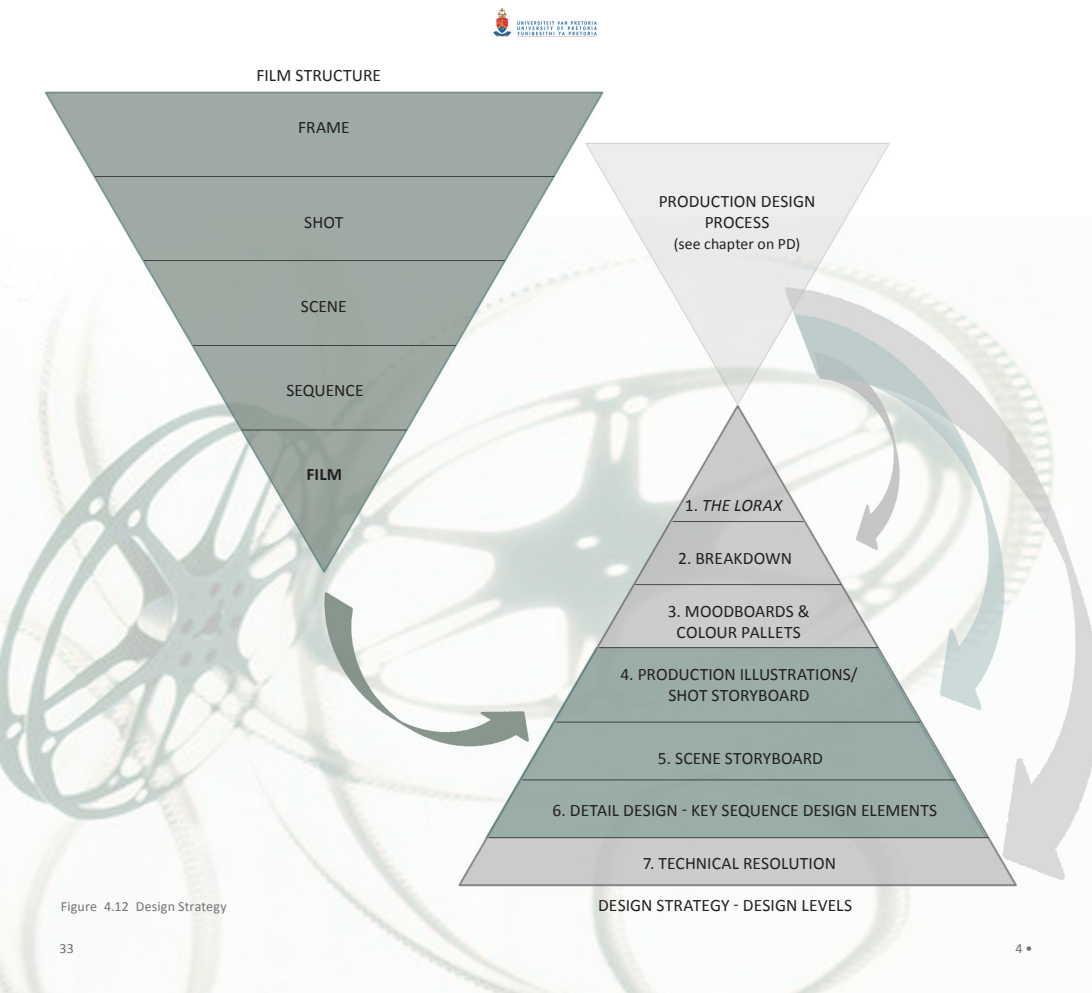
<style>
.page{position:relative;width:1092px;height:993px;background:#fff}
.page>*{position:absolute;margin:0;border:0;box-sizing:border-box;transform-origin:0 0}
.L_subsub{font:17.5px/21px "Calibri";letter-spacing:.005em;color:#231f20;text-align:center}
.L_sub_title{font:17.5px "Calibri";letter-spacing:.005em;color:#231f20}
.L_subsub-2{font:italic 17.5px "Calibri";letter-spacing:.005em;color:#231f20}
.L_subsub-3{font:700 17.5px "Calibri";color:#231f20}
.L_body{font:15.75px "Calibri";letter-spacing:.005em;color:#231f20}
.L_figures_correct{font:14px "Calibri";letter-spacing:.01em;color:#717275}
.t1{font:14px "Calibri";color:#6c6d70}
.s1{font-style:normal}
</style>
<div class="page">
<img style="left:0;top:36px;width:1091px;height:956px">
<img style="left:417px;top:647px;width:621px;height:190px">
<hr style="left:95px;top:176px;width:459px;height:1px;background:#231f20">
<hr style="left:144px;top:260px;width:361px;height:1px;background:#231f20">
<hr style="left:193px;top:345px;width:262px;height:1px;background:#231f20">
<hr style="left:242px;top:429px;width:165px;height:1px;background:#231f20">
<hr style="left:672px;top:521px;width:131px;height:1px;background:#231f20">
<hr style="left:488px;top:837px;width:500px;height:1px;background:#231f20">
<hr style="left:635px;top:584px;width:206px;height:1px;background:#231f20">
<hr style="left:599px;top:647px;width:278px;height:1px;background:#231f20">
<hr style="left:556px;top:721px;width:364px;height:1px;background:#231f20">
<hr style="left:522px;top:779px;width:433px;height:1px;background:#231f20">
<img style="left:493px;top:8px;width:104px;height:28px">
<p class="L_sub_title" style="left:256px;top:64px;width:126px">FILM STRUCTURE</p>
<p class="L_subsub" style="left:298px;top:117px;width:53px">FRAME</p>
<p class="L_subsub" style="left:304px;top:211px;width:41px">SHOT</p>
<p class="L_subsub" style="left:301px;top:295px;width:47px">SCENE</p>
<p class="L_subsub" style="left:286px;top:379px;width:79px">SEQUENCE</p>
<p class="L_subsub-3" style="left:306px;top:463px;width:37px">FILM</p>
<p class="L_sub_title" style="left:658px;top:190px;width:158px">PRODUCTION DESIGN</p>
<p class="L_sub_title" style="left:704px;top:211px;width:66px">PROCESS</p>
<p class="L_body" style="left:674px;top:233px;width:128px">(see chapter on PD)</p>
<p class="L_subsub-2" style="left:685px;top:493px;width:99px"><span class="s1">1.</span> THE LORAX</p>
<p class="L_subsub" style="left:678px;top:547px;width:115px">2. BREAKDOWN</p>
<p class="L_subsub" style="left:667px;top:600px;width:143px">3. MOODBOARDS &amp;</p>
<p class="L_subsub" style="left:676px;top:621px;width:126px">COLOUR PALLETS</p>
<p class="L_subsub" style="left:620px;top:663px;width:238px">4. PRODUCTION ILLUSTRATIONS/<br>SHOT STORYBOARD</p>
<p class="L_subsub" style="left:658px;top:747px;width:166px">5. SCENE STORYBOARD</p>
<p class="L_subsub" style="left:552px;top:799px;width:386px">6. DETAIL DESIGN - KEY SEQUENCE DESIGN ELEMENTS</p>
<p class="L_subsub" style="left:642px;top:852px;width:195px">7. TECHNICAL RESOLUTION</p>
<p class="L_sub_title" style="left:598px;top:893px;width:256px">DESIGN STRATEGY - DESIGN LEVELS</p>
<p class="L_figures_correct" style="left:61px;top:897px;width:168px">Figure 4.12 Design Strategy</p>
<p class="t1" style="left:60px;top:939px;width:16px">33</p>
<p class="t1" style="left:1015px;top:939px;width:18px">4 •</p>
</div>
